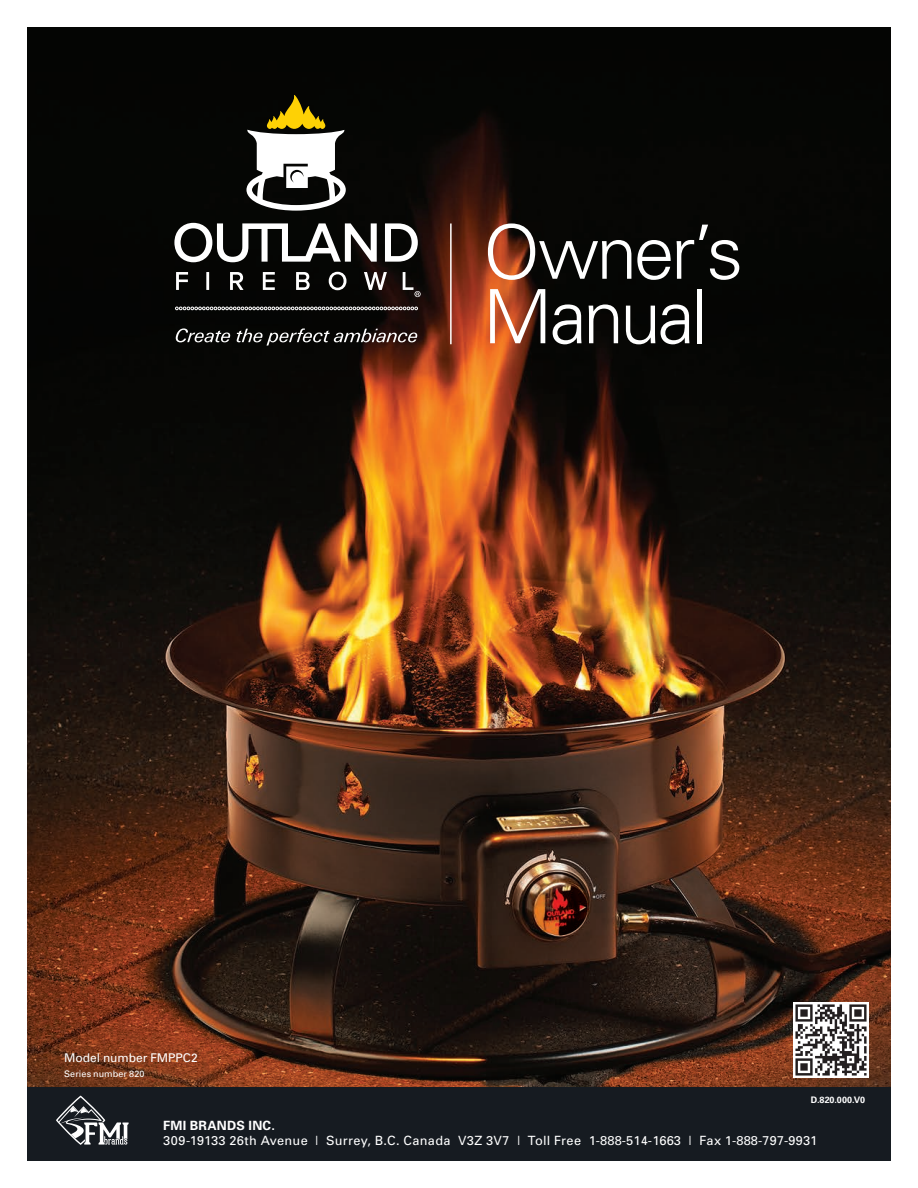
<style>
.page{position:relative;width:918px;height:1188px;background:#fff}
.page>*{position:absolute;margin:0;border:0;box-sizing:border-box;transform-origin:0 0}
.t1{font:300 75px/64.5px "Univers";letter-spacing:-.05em;color:#fff}
.t2{font:12.75px "Univers";letter-spacing:.015em;color:#fff}
.t3{font:700 12.75px "Univers";letter-spacing:.02em;color:#fff}
.t4{font:12px "Univers";color:#fff}
.t5{font:9px "Univers";letter-spacing:.005em;color:#fff}
.t6{font:700 9px "Univers";letter-spacing:.015em;color:#fff}
</style>
<div class="page">
<img style="left:27px;top:27px;width:864px;height:1061px">
<div style="left:27px;top:1088px;width:864px;height:73px;background:#161b21"></div>
<svg style="left:176px;top:328px;width:241px;height:18px;background:#3f3b39"></svg>
<svg style="left:175px;top:307px;width:243px;height:3px"></svg>
<hr style="left:450px;top:224px;width:2px;height:120px;background:#fff">
<img style="left:794px;top:1002px;width:75px;height:75px">
<svg style="left:56px;top:1096px;width:73px;height:49px"></svg>
<svg style="left:174px;top:223px;width:244px;height:39px"></svg>
<svg style="left:176px;top:272px;width:245px;height:25px;background:#2e2c2b"></svg>
<svg style="left:246px;top:95px;width:100px;height:116px"></svg>
<p class="t4" style="left:64px;top:1051px;width:135px">Model number FMPPC2</p>
<p class="t5" style="left:64px;top:1069px;width:82px">Series number 820</p>
<h1 class="t1" style="left:483px;top:218px;width:262px">Owner’s<br>Manual</h1>
<p class="t6" style="left:811px;top:1094px;width:56px">D.820.000.V0</p>
<p class="t3" style="left:163px;top:1117px;width:113px">FMI BRANDS INC.</p>
<p class="t2" style="left:163px;top:1132px;width:656px">309-19133 26th Avenue | Surrey, B.C. Canada V3Z 3V7 | Toll Free 1-888-514-1663 | Fax 1-888-797-9931</p>
</div>
